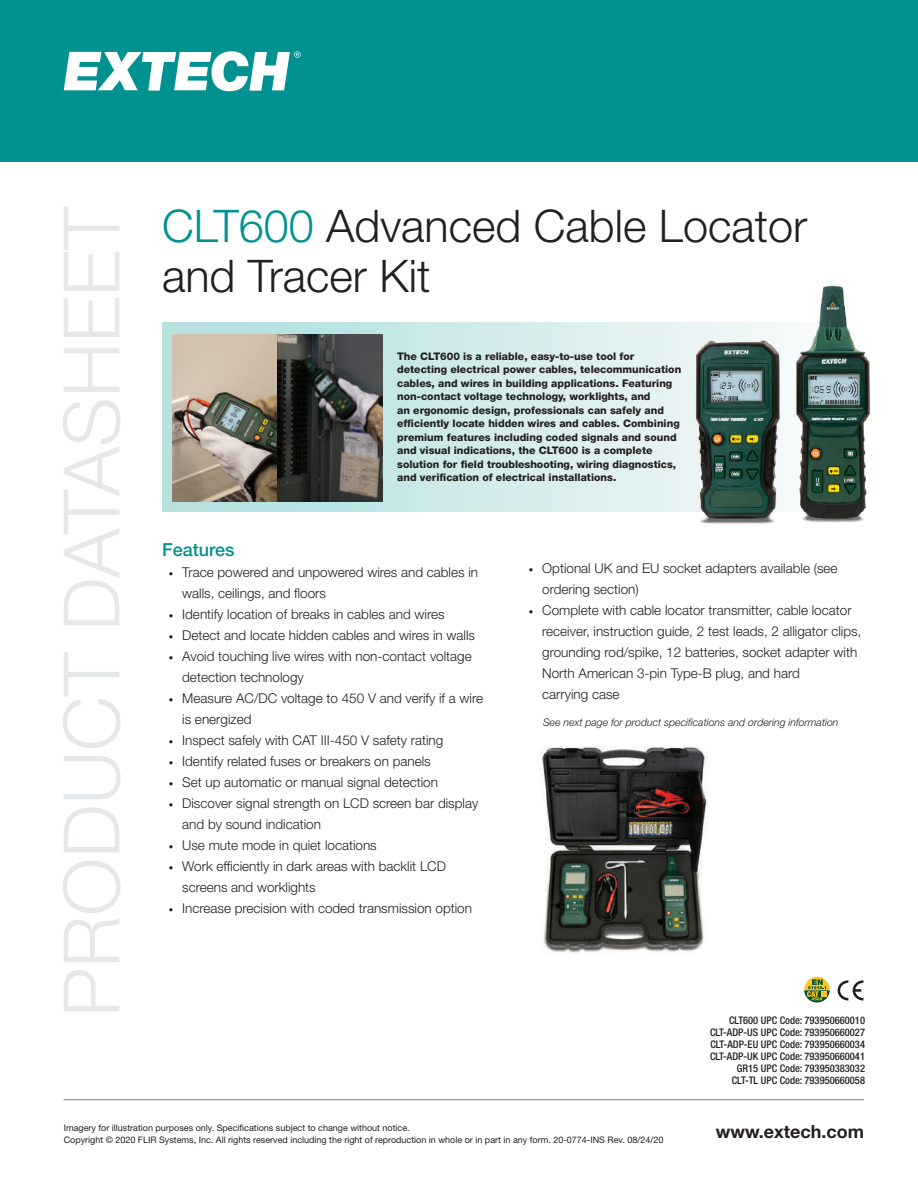
<style>
.page{position:relative;width:918px;height:1188px;background:#fff}
.page>*{position:absolute;margin:0;border:0;box-sizing:border-box;transform-origin:0 0}
.t1{font:300 78px "Helvetica Neue LT Std";color:#e6e7e9}
.t2{font:300 45px/49.5px "Helvetica Neue LT Std";color:#231f20}
.t3{font:700 18px "Helvetica Neue LT Std";color:#231f20}
.t4{font:500 18px "Helvetica Neue LT";color:#009290}
.t5{font:300 13.5px "Helvetica Neue LT Std";color:#231f20}
.t6{font:800 10.5px/13.5px "Helvetica Neue LT Std";color:#231f20}
.t7{font:500 condensed 10.5px/12px "Helvetica Neue LT";color:#231f20;text-align:right}
.t8{font:italic 300 10.5px "Helvetica Neue LT Std";color:#231f20}
.t9{font:9px/12px "Helvetica Neue LT Std";color:#231f20}
.s1{color:#009290}
.s2{font-weight:900}
</style>
<div class="page">
<div style="left:0;top:0;width:918px;height:162px;background:#009290"></div>
<svg style="left:64px;top:51px;width:237px;height:41px"></svg>
<hr style="left:64px;top:1099px;width:800px;height:1px;background:#939598">
<svg style="left:162px;top:323px;width:510px;height:189px;background:#d2ebeb"></svg>
<svg style="left:838px;top:980px;width:25px;height:21px"></svg>
<svg style="left:804px;top:977px;width:26px;height:26px"></svg>
<img style="left:173px;top:334px;width:210px;height:168px">
<img style="left:672px;top:285px;width:198px;height:239px">
<img style="left:540px;top:746px;width:167px;height:207px">
<h1 class="t1" style="left:44px;top:1017px;width:812px;rotate:-90deg">PRODUCT DATASHEET</h1>
<h2 class="t2" style="left:162px;top:200px;width:647px"><span class="s1">CLT600</span> Advanced Cable Locator and Tracer Kit</h2>
<p class="t6" style="left:397px;top:349px;width:286px">The CLT600 is a reliable, easy-to-use tool for detecting electrical power cables, telecommunication cables, and wires in building applications. Featuring non-contact voltage technology, worklights, and<br>an ergonomic design, professionals can safely and efficiently locate hidden wires and cables. Combining premium features including coded signals and sound and visual indications, the CLT600 is a complete solution for field troubleshooting, wiring diagnostics, and verification of electrical installations.</p>
<h3 class="t4" style="left:162px;top:539px;width:74px">Features</h3>
<p class="t5" style="left:169px;top:564px;width:311px"><span class="s2">·</span> Trace powered and unpowered wires and cables in</p>
<p class="t5" style="left:182px;top:585px;width:145px">walls, ceilings, and floors</p>
<p class="t5" style="left:169px;top:606px;width:277px"><span class="s2">·</span> Identify location of breaks in cables and wires</p>
<p class="t5" style="left:169px;top:627px;width:308px"><span class="s2">·</span> Detect and locate hidden cables and wires in walls</p>
<p class="t5" style="left:169px;top:648px;width:305px"><span class="s2">·</span> Avoid touching live wires with non-contact voltage</p>
<p class="t5" style="left:182px;top:669px;width:123px">detection technology</p>
<p class="t5" style="left:169px;top:690px;width:316px"><span class="s2">·</span> Measure AC/DC voltage to 450 V and verify if a wire</p>
<p class="t5" style="left:182px;top:711px;width:71px">is energized</p>
<p class="t5" style="left:169px;top:732px;width:276px"><span class="s2">·</span> Inspect safely with CAT III-450 V safety rating</p>
<p class="t5" style="left:169px;top:753px;width:264px"><span class="s2">·</span> Identify related fuses or breakers on panels</p>
<p class="t5" style="left:169px;top:774px;width:271px"><span class="s2">·</span> Set up automatic or manual signal detection</p>
<p class="t5" style="left:169px;top:795px;width:311px"><span class="s2">·</span> Discover signal strength on LCD screen bar display</p>
<p class="t5" style="left:182px;top:816px;width:140px">and by sound indication</p>
<p class="t5" style="left:169px;top:837px;width:210px"><span class="s2">·</span> Use mute mode in quiet locations</p>
<p class="t5" style="left:169px;top:858px;width:279px"><span class="s2">·</span> Work efficiently in dark areas with backlit LCD</p>
<p class="t5" style="left:182px;top:879px;width:135px">screens and worklights</p>
<p class="t5" style="left:169px;top:900px;width:305px"><span class="s2">·</span> Increase precision with coded transmission option</p>
<p class="t5" style="left:529px;top:560px;width:310px"><span class="s2">·</span> Optional UK and EU socket adapters available (see</p>
<p class="t5" style="left:542px;top:581px;width:98px">ordering section)</p>
<p class="t5" style="left:529px;top:602px;width:324px"><span class="s2">·</span> Complete with cable locator transmitter, cable locator</p>
<p class="t5" style="left:542px;top:623px;width:321px">receiver, instruction guide, 2 test leads, 2 alligator clips,</p>
<p class="t5" style="left:542px;top:644px;width:317px">grounding rod/spike, 12 batteries, socket adapter with</p>
<p class="t5" style="left:542px;top:665px;width:259px">North American 3-pin Type-B plug, and hard</p>
<p class="t5" style="left:542px;top:686px;width:79px">carrying case</p>
<p class="t8" style="left:543px;top:716px;width:297px">See next page for product specifications and ordering information</p>
<p class="t7" style="left:710px;top:1014px;width:156px">CLT600 UPC Code: 793950660010<br>CLT-ADP-US UPC Code: 793950660027<br>CLT-ADP-EU UPC Code: 793950660034<br>CLT-ADP-UK UPC Code: 793950660041<br>GR15 UPC Code: 793950383032<br>CLT-TL UPC Code: 793950660058</p>
<p class="t9" style="left:64px;top:1122px;width:601px">Imagery for illustration purposes only. Specifications subject to change without notice.<br>Copyright © 2020 FLIR Systems, Inc. All rights reserved including the right of reproduction in whole or in part in any form. 20-0774-INS Rev. 08/24/20</p>
<h3 class="t3" style="left:716px;top:1120px;width:150px">www.extech.com</h3>
</div>
